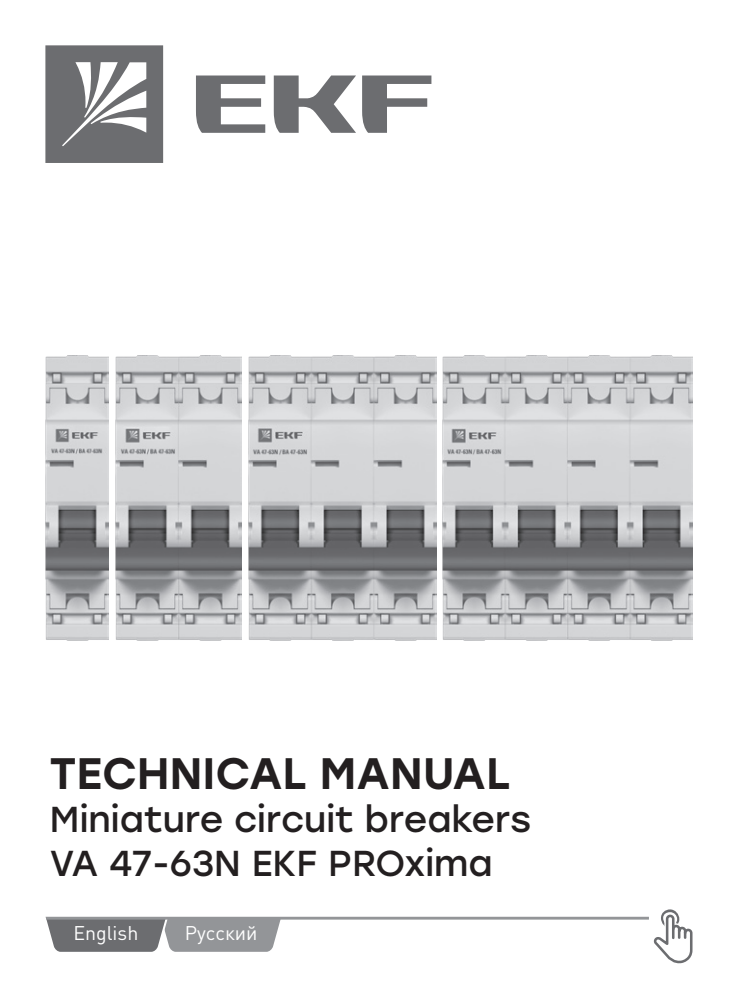
<style>
.page{position:relative;width:738px;height:998px;background:#fff}
.page>*{position:absolute;margin:0;border:0;box-sizing:border-box;transform-origin:0 0}
.t1{font:500 44px "Stolzl";color:#231f20}
.t2{font:36px/43.2px "Stolzl";color:#231f20}
.Body{font:19.6px "DIN Pro";color:#fff}
</style>
<div class="page">
<svg style="left:45px;top:916px;width:239px;height:36px;background:#8e8f92"></svg>
<hr style="left:45px;top:917px;width:603px;height:2px;background:#939598">
<svg style="left:653px;top:909px;width:40px;height:55px"></svg>
<img style="left:45px;top:356px;width:64px;height:285px">
<img style="left:116px;top:356px;width:125px;height:285px">
<img style="left:248px;top:356px;width:188px;height:285px">
<img style="left:442px;top:356px;width:250px;height:285px">
<svg style="left:196px;top:75px;width:235px;height:58px"></svg>
<svg style="left:45px;top:45px;width:118px;height:118px"></svg>
<p class="t1" style="left:50px;top:742px;width:461px">TECHNICAL MANUAL</p>
<p class="t2" style="left:50px;top:796px;width:482px">Miniature circuit breakers<br>VA 47-63N EKF PROxima</p>
<p class="Body" style="left:73px;top:917px;width:66px">English</p>
<p class="Body" style="left:184px;top:917px;width:74px">Русский</p>
</div>
